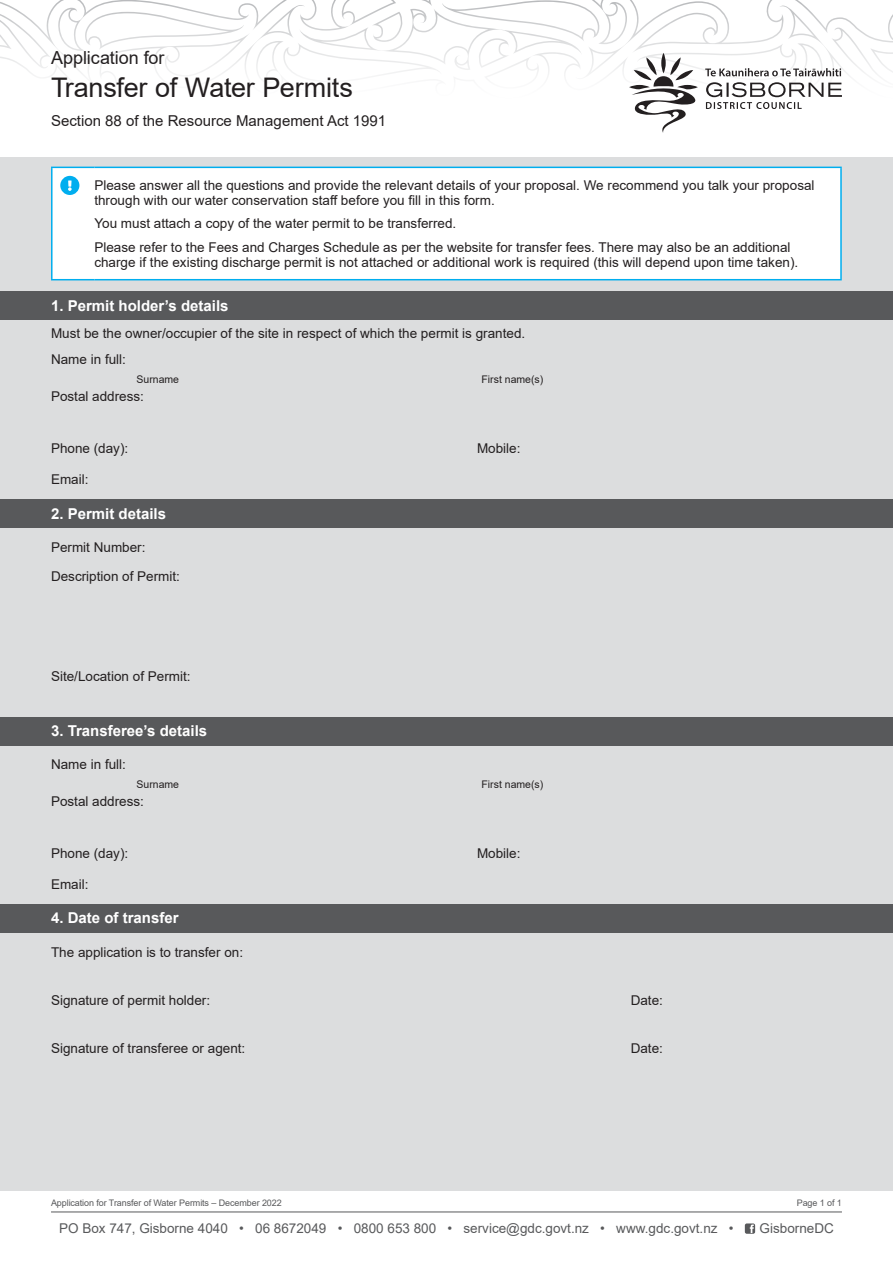
<style>
.page{position:relative;width:893px;height:1263px;background:#fff}
.page>*{position:absolute;margin:0;border:0;box-sizing:border-box;transform-origin:0 0}
.t1{font:27px "Arial";letter-spacing:-.01em;color:#231f20}
.t2{font:18px "Arial";letter-spacing:-.005em;color:#231f20}
.t3{font:700 15px "Arial";color:#fff}
.t4{font:15px "Arial";color:#231f20}
.t5{font:13.5px/15px "Arial";color:#231f20}
.t6{font:13.5px "Arial";color:#58595b}
.t7{font:10.5px "Arial";color:#231f20}
.t8{font:9px "Arial";letter-spacing:-.01em;color:#58595b}
</style>
<div class="page">
<hr style="left:51px;top:1211px;width:791px;height:1px;background:#58595b">
<svg style="left:745px;top:1223px;width:10px;height:11px"></svg>
<div style="left:0;top:157px;width:893px;height:1034px;background:#dcddde"></div>
<svg style="left:0;top:0;width:893px;height:77px"></svg>
<svg style="left:629px;top:53px;width:213px;height:80px"></svg>
<div style="left:0;top:291px;width:893px;height:29px;background:#58595b"></div>
<div style="left:0;top:499px;width:893px;height:29px;background:#58595b"></div>
<div style="left:0;top:717px;width:893px;height:29px;background:#58595b"></div>
<div style="left:0;top:904px;width:893px;height:29px;background:#58595b"></div>
<div style="left:53px;top:168px;width:787px;height:111px;background:#fff"></div>
<hr style="left:51px;top:167px;width:43px;height:1px;background:#00aeef">
<hr style="left:51px;top:168px;width:2px;height:111px;background:#00aeef">
<hr style="left:94px;top:167px;width:748px;height:1px;background:#00aeef">
<hr style="left:840px;top:168px;width:2px;height:111px;background:#00aeef">
<hr style="left:51px;top:279px;width:43px;height:1px;background:#00aeef">
<hr style="left:94px;top:279px;width:748px;height:1px;background:#00aeef">
<svg style="left:60px;top:176px;width:19px;height:19px"></svg>
<h2 class="t2" style="left:51px;top:45px;width:115px">Application for</h2>
<h1 class="t1" style="left:51px;top:69px;width:303px">Transfer of Water Permits</h1>
<p class="t4" style="left:51px;top:111px;width:337px">Section 88 of the Resource Management Act 1991</p>
<p class="t5" style="left:94px;top:178px;width:722px">Please answer all the questions and provide the relevant details of your proposal. We recommend you talk your proposal through with our water conservation staff before you fill in this form.</p>
<p class="t5" style="left:94px;top:212px;width:698px;line-height:23.5px">You must attach a copy of the water permit to be transferred.<br>Please refer to the Fees and Charges Schedule as per the website for transfer fees. There may also be an additional</p>
<p class="t5" style="left:94px;top:255px;width:705px">charge if the existing discharge permit is not attached or additional work is required (this will depend upon time taken).</p>
<p class="t3" style="left:51px;top:295px;width:179px">1. Permit holder’s details</p>
<p class="t5" style="left:51px;top:321px;width:476px;line-height:25.2px">Must be the owner/occupier of the site in respect of which the permit is granted.<br>Name in full:</p>
<p class="t7" style="left:137px;top:372px;width:44px">Surname</p>
<p class="t7" style="left:482px;top:372px;width:63px">First name(s)</p>
<p class="t5" style="left:51px;top:389px;width:95px">Postal address:</p>
<p class="t5" style="left:51px;top:441px;width:79px">Phone (day):</p>
<p class="t5" style="left:477px;top:441px;width:45px">Mobile:</p>
<p class="t5" style="left:51px;top:472px;width:39px">Email:</p>
<p class="t3" style="left:51px;top:503px;width:117px">2. Permit details</p>
<p class="t5" style="left:51px;top:533px;width:131px;line-height:28.2px">Permit Number:<br>Description of Permit:</p>
<p class="t5" style="left:51px;top:668px;width:141px">Site/Location of Permit:</p>
<p class="t3" style="left:51px;top:720px;width:158px">3. Transferee’s details</p>
<p class="t5" style="left:51px;top:756px;width:77px">Name in full:</p>
<p class="t7" style="left:137px;top:777px;width:44px">Surname</p>
<p class="t7" style="left:482px;top:777px;width:63px">First name(s)</p>
<p class="t5" style="left:51px;top:793px;width:95px">Postal address:</p>
<p class="t5" style="left:51px;top:845px;width:79px">Phone (day):</p>
<p class="t5" style="left:477px;top:845px;width:45px">Mobile:</p>
<p class="t5" style="left:51px;top:877px;width:39px">Email:</p>
<p class="t3" style="left:51px;top:907px;width:129px">4. Date of transfer</p>
<p class="t5" style="left:51px;top:945px;width:194px">The application is to transfer on:</p>
<p class="t5" style="left:51px;top:993px;width:161px">Signature of permit holder:</p>
<p class="t5" style="left:631px;top:993px;width:34px">Date:</p>
<p class="t5" style="left:51px;top:1041px;width:196px">Signature of transferee or agent:</p>
<p class="t5" style="left:631px;top:1041px;width:34px">Date:</p>
<p class="t8" style="left:51px;top:1196px;width:232px">Application for Transfer of Water Permits – December 2022</p>
<p class="t8" style="left:797px;top:1196px;width:47px">Page 1 of 1</p>
<p class="t6" style="left:59px;top:1219px;width:676px">PO Box 747, Gisborne 4040 • 06 8672049 • 0800 653 800 • service@gdc.govt.nz • www.gdc.govt.nz •</p>
<p class="t6" style="left:760px;top:1219px;width:76px">GisborneDC</p>
</div>
